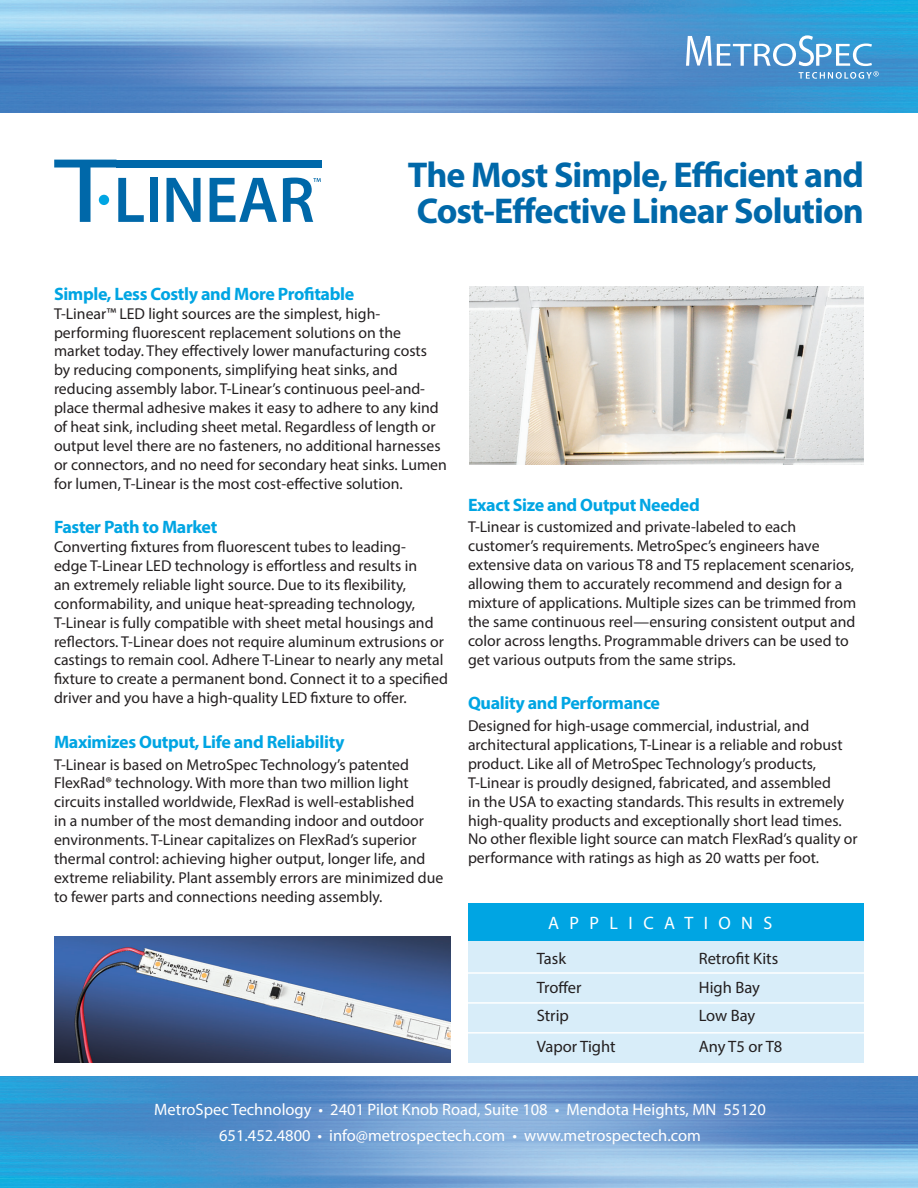
<style>
.page{position:relative;width:918px;height:1188px;background:#fff}
.page>*{position:absolute;margin:0;border:0;box-sizing:border-box;transform-origin:0 0}
.t1{font:700 36px/36px "Myriad Pro";letter-spacing:-.025em;color:#0068a9}
.t2{font:700 18px "Myriad Pro";letter-spacing:-.02em;color:#00a5e3}
.t3{font:18px "Myriad Pro";letter-spacing:.58em;color:#fff}
.t4{font:16.5px/25.8px "Myriad Pro";color:#fff;text-align:center}
.t5{font:16.5px "Myriad Pro";color:#231f20}
.t6{font:15.75px/18.9px "Myriad Pro";color:#231f20}
</style>
<div class="page">
<div style="left:468px;top:941px;width:396px;height:121px;background:#d8edf9"></div>
<div style="left:468px;top:903px;width:396px;height:37px;background:#00a5e3"></div>
<hr style="left:468px;top:972px;width:397px;height:2px;background:#fff">
<hr style="left:468px;top:1002px;width:397px;height:2px;background:#fff">
<hr style="left:468px;top:1032px;width:397px;height:2px;background:#fff">
<img style="left:470px;top:286px;width:394px;height:179px">
<img style="left:54px;top:936px;width:397px;height:126px">
<div style="left:116px;top:160px;width:206px;height:8px;background:#0068a9"></div>
<svg style="left:54px;top:160px;width:90px;height:62px"></svg>
<div style="left:150px;top:178px;width:8px;height:44px;background:#0068a9"></div>
<svg style="left:167px;top:178px;width:34px;height:44px"></svg>
<svg style="left:210px;top:178px;width:67px;height:44px"></svg>
<svg style="left:283px;top:178px;width:38px;height:44px"></svg>
<div style="left:99px;top:195px;width:10px;height:10px;background:#00a5e3;border-radius:50%"></div>
<img style="left:0;top:1077px;width:918px;height:111px">
<img style="left:0;top:0;width:918px;height:113px">
<svg style="left:686px;top:35px;width:193px;height:44px;background:#67a5d5"></svg>
<h1 class="t1" style="left:408px;top:155px;width:458px">The Most Simple, Efficient and<br>Cost-Effective Linear Solution</h1>
<p class="t2" style="left:54px;top:282px;width:302px">Simple, Less Costly and More Profitable</p>
<p class="t6" style="left:54px;top:304px;width:394px">T-Linear™ LED light sources are the simplest, high&shy;performing fluorescent replacement solutions on the market today. They effectively lower manufacturing costs by reducing components, simplifying heat sinks, and reducing assembly labor. T-Linear’s continuous peel-and&shy;place thermal adhesive makes it easy to adhere to any kind of heat sink, including sheet metal. Regardless of length or output level there are no fasteners, no additional harnesses or connectors, and no need for secondary heat sinks. Lumen for lumen, T-Linear is the most cost-effective solution.</p>
<p class="t2" style="left:54px;top:515px;width:165px">Faster Path to Market</p>
<p class="t6" style="left:54px;top:537px;width:395px">Converting fixtures from fluorescent tubes to leading-<br>edge T-Linear LED technology is effortless and results in<br>an extremely reliable light source. Due to its flexibility, conformability, and unique heat-spreading technology, T-Linear is fully compatible with sheet metal housings and reflectors. T-Linear does not require aluminum extrusions or castings to remain cool. Adhere T-Linear to nearly any metal fixture to create a permanent bond. Connect it to a specified driver and you have a high-quality LED fixture to offer.</p>
<p class="t2" style="left:54px;top:730px;width:292px">Maximizes Output, Life and Reliability</p>
<p class="t6" style="left:54px;top:755px;width:391px">T-Linear is based on MetroSpec Technology’s patented FlexRad® technology. With more than two million light circuits installed worldwide, FlexRad is well-established<br>in a number of the most demanding indoor and outdoor environments. T-Linear capitalizes on FlexRad’s superior thermal control: achieving higher output, longer life, and extreme reliability. Plant assembly errors are minimized due to fewer parts and connections needing assembly.</p>
<p class="t2" style="left:468px;top:493px;width:233px">Exact Size and Output Needed</p>
<p class="t6" style="left:468px;top:517px;width:390px">T-Linear is customized and private-labeled to each customer’s requirements. MetroSpec’s engineers have extensive data on various T8 and T5 replacement scenarios, allowing them to accurately recommend and design for a mixture of applications. Multiple sizes can be trimmed from the same continuous reel—ensuring consistent output and color across lengths. Programmable drivers can be used to get various outputs from the same strips.</p>
<p class="t2" style="left:468px;top:691px;width:194px">Quality and Performance</p>
<p class="t6" style="left:468px;top:716px;width:391px">Designed for high-usage commercial, industrial, and architectural applications, T-Linear is a reliable and robust product. Like all of MetroSpec Technology’s products, T-Linear is proudly designed, fabricated, and assembled<br>in the USA to exacting standards. This results in extremely high-quality products and exceptionally short lead times.<br>No other flexible light source can match FlexRad’s quality or performance with ratings as high as 20 watts per foot.</p>
<p class="t3" style="left:548px;top:911px;width:226px">APPLICATIONS</p>
<p class="t5" style="left:537px;top:948px;width:31px">Task</p>
<p class="t5" style="left:699px;top:948px;width:81px">Retrofit Kits</p>
<p class="t5" style="left:537px;top:977px;width:46px">Troffer</p>
<p class="t5" style="left:699px;top:977px;width:63px">High Bay</p>
<p class="t5" style="left:537px;top:1006px;width:34px">Strip</p>
<p class="t5" style="left:699px;top:1006px;width:58px">Low Bay</p>
<p class="t5" style="left:537px;top:1036px;width:80px">Vapor Tight</p>
<p class="t5" style="left:699px;top:1036px;width:85px">Any T5 or T8</p>
<p class="t4" style="left:154px;top:1096px;width:613px">MetroSpec Technology • 2401 Pilot Knob Road, Suite 108 • Mendota Heights, MN 55120<br>651.452.4800 • info@metrospectech.com • www.metrospectech.com</p>
</div>
